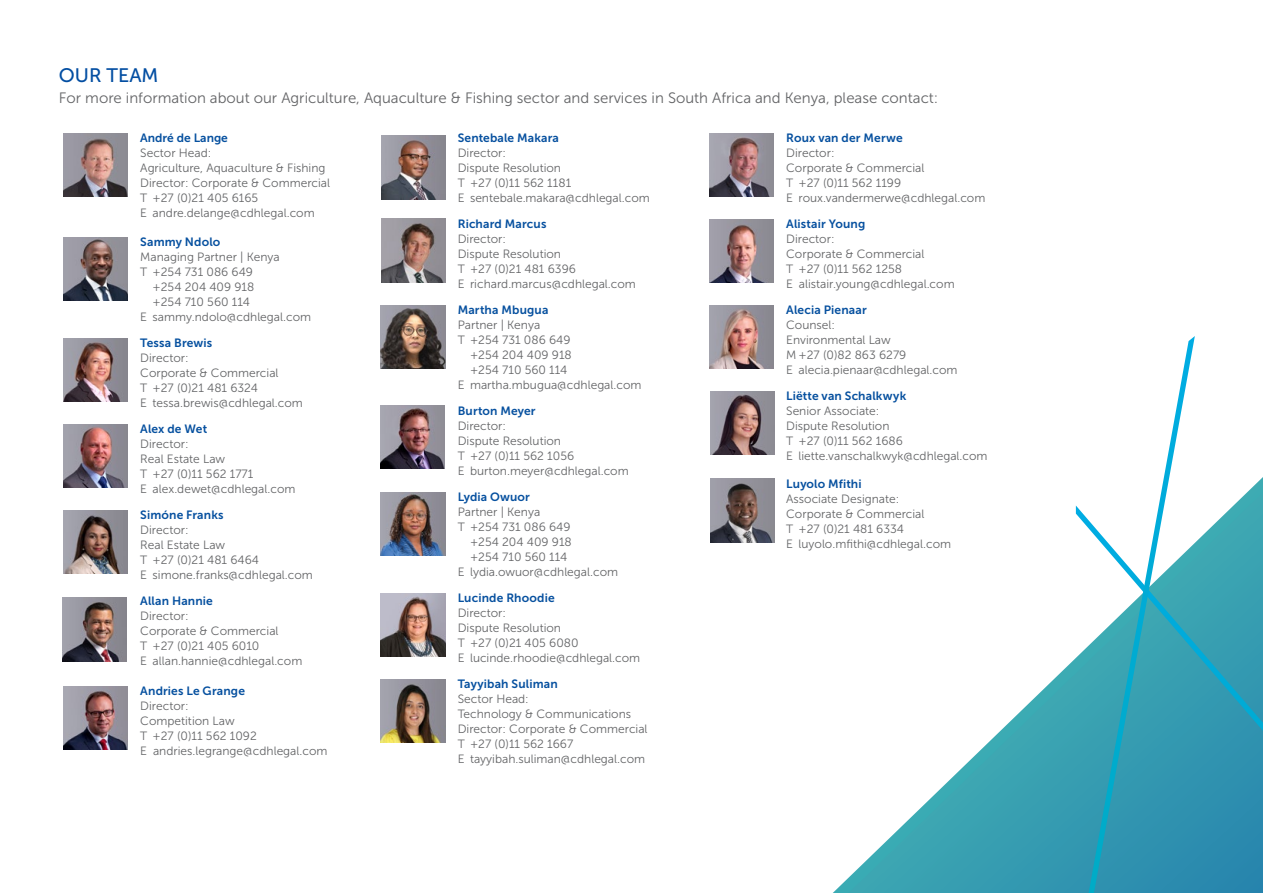
<style>
.page{position:relative;width:1263px;height:893px;background:#fff}
.page>*{position:absolute;margin:0;border:0;box-sizing:border-box;transform-origin:0 0}
.t1{font:19.5px "Museo Sans 500";color:#034ea2}
.t2{font:15px "Museo Sans 300";color:#636466}
.t3{font:12px/15px "Museo Sans 300";color:#636466}
.t4{font:12px "Museo Sans 700";letter-spacing:.01em;color:#06509f}
</style>
<div class="page">
<svg style="left:833px;top:477px;width:430px;height:416px"></svg>
<svg style="left:1076px;top:505px;width:187px;height:226px;background:#51adbd"></svg>
<img style="left:63px;top:133px;width:65px;height:64px">
<img style="left:63px;top:237px;width:65px;height:64px">
<img style="left:63px;top:338px;width:65px;height:64px">
<img style="left:63px;top:424px;width:65px;height:64px">
<img style="left:63px;top:510px;width:65px;height:64px">
<img style="left:381px;top:305px;width:64px;height:64px">
<img style="left:381px;top:492px;width:64px;height:64px">
<img style="left:381px;top:593px;width:64px;height:64px">
<img style="left:381px;top:679px;width:64px;height:64px">
<img style="left:63px;top:686px;width:65px;height:64px">
<img style="left:709px;top:133px;width:64px;height:64px">
<img style="left:709px;top:219px;width:64px;height:64px">
<img style="left:709px;top:305px;width:64px;height:64px">
<svg style="left:1088px;top:336px;width:107px;height:557px"></svg>
<img style="left:381px;top:219px;width:65px;height:63px">
<img style="left:381px;top:136px;width:64px;height:63px">
<img style="left:62px;top:598px;width:65px;height:63px">
<img style="left:710px;top:391px;width:65px;height:64px">
<img style="left:380px;top:405px;width:64px;height:64px">
<img style="left:710px;top:479px;width:65px;height:63px">
<h1 class="t1" style="left:59px;top:65px;width:101px">OUR TEAM</h1>
<p class="t2" style="left:59px;top:90px;width:881px">For more information about our Agriculture, Aquaculture &amp; Fishing sector and services in South Africa and Kenya, please contact:</p>
<p class="t4" style="left:140px;top:131px;width:89px">André de Lange</p>
<p class="t3" style="left:140px;top:146px;width:191px">Sector Head:<br>Agriculture, Aquaculture &amp; Fishing<br>Director: Corporate &amp; Commercial<br>T +27 (0)21 405 6165<br>E andre.delange@cdhlegal.com</p>
<p class="t4" style="left:140px;top:236px;width:82px">Sammy Ndolo</p>
<p class="t3" style="left:140px;top:250px;width:141px">Managing Partner | Kenya</p>
<p class="t3" style="left:140px;top:265px;width:114px">T +254 731 086 649</p>
<p class="t3" style="left:153px;top:280px;width:103px">+254 204 409 918</p>
<p class="t3" style="left:153px;top:295px;width:99px">+254 710 560 114</p>
<p class="t3" style="left:140px;top:310px;width:172px">E sammy.ndolo@cdhlegal.com</p>
<p class="t4" style="left:140px;top:337px;width:74px">Tessa Brewis</p>
<p class="t3" style="left:140px;top:351px;width:164px">Director:<br>Corporate &amp; Commercial<br>T +27 (0)21 481 6324<br>E tessa.brewis@cdhlegal.com</p>
<p class="t4" style="left:140px;top:423px;width:68px">Alex de Wet</p>
<p class="t3" style="left:140px;top:437px;width:157px">Director:<br>Real Estate Law<br>T +27 (0)11 562 1771<br>E alex.dewet@cdhlegal.com</p>
<p class="t4" style="left:140px;top:509px;width:85px">Simóne Franks</p>
<p class="t3" style="left:140px;top:523px;width:174px">Director:<br>Real Estate Law<br>T +27 (0)21 481 6464<br>E simone.franks@cdhlegal.com</p>
<p class="t4" style="left:140px;top:595px;width:74px">Allan Hannie</p>
<p class="t3" style="left:140px;top:609px;width:164px">Director:<br>Corporate &amp; Commercial<br>T +27 (0)21 405 6010<br>E allan.hannie@cdhlegal.com</p>
<p class="t4" style="left:140px;top:684px;width:106px">Andries Le Grange</p>
<p class="t3" style="left:140px;top:699px;width:189px">Director:<br>Competition Law<br>T +27 (0)11 562 1092<br>E andries.legrange@cdhlegal.com</p>
<p class="t4" style="left:458px;top:131px;width:103px">Sentebale Makara</p>
<p class="t3" style="left:458px;top:146px;width:194px">Director:<br>Dispute Resolution<br>T +27 (0)11 562 1181<br>E sentebale.makara@cdhlegal.com</p>
<p class="t4" style="left:458px;top:217px;width:90px">Richard Marcus</p>
<p class="t3" style="left:458px;top:232px;width:180px">Director:<br>Dispute Resolution<br>T +27 (0)21 481 6396<br>E richard.marcus@cdhlegal.com</p>
<p class="t4" style="left:458px;top:303px;width:92px">Martha Mbugua</p>
<p class="t3" style="left:458px;top:318px;width:84px">Partner | Kenya</p>
<p class="t3" style="left:458px;top:333px;width:114px">T +254 731 086 649</p>
<p class="t3" style="left:470px;top:348px;width:103px">+254 204 409 918</p>
<p class="t3" style="left:470px;top:363px;width:99px">+254 710 560 114</p>
<p class="t3" style="left:458px;top:378px;width:185px">E martha.mbugua@cdhlegal.com</p>
<p class="t4" style="left:458px;top:404px;width:79px">Burton Meyer</p>
<p class="t3" style="left:458px;top:419px;width:173px">Director:<br>Dispute Resolution<br>T +27 (0)11 562 1056<br>E burton.meyer@cdhlegal.com</p>
<p class="t4" style="left:458px;top:490px;width:74px">Lydia Owuor</p>
<p class="t3" style="left:458px;top:505px;width:84px">Partner | Kenya</p>
<p class="t3" style="left:458px;top:520px;width:114px">T +254 731 086 649</p>
<p class="t3" style="left:470px;top:535px;width:103px">+254 204 409 918</p>
<p class="t3" style="left:470px;top:550px;width:99px">+254 710 560 114</p>
<p class="t3" style="left:458px;top:565px;width:162px">E lydia.owuor@cdhlegal.com</p>
<p class="t4" style="left:458px;top:591px;width:98px">Lucinde Rhoodie</p>
<p class="t3" style="left:458px;top:606px;width:184px">Director:<br>Dispute Resolution<br>T +27 (0)21 405 6080<br>E lucinde.rhoodie@cdhlegal.com</p>
<p class="t4" style="left:458px;top:677px;width:102px">Tayyibah Suliman</p>
<p class="t3" style="left:458px;top:692px;width:191px">Sector Head:<br>Technology &amp; Communications<br>Director: Corporate &amp; Commercial<br>T +27 (0)11 562 1667<br>E tayyibah.suliman@cdhlegal.com</p>
<p class="t4" style="left:786px;top:131px;width:118px">Roux van der Merwe</p>
<p class="t3" style="left:786px;top:146px;width:201px">Director:<br>Corporate &amp; Commercial<br>T +27 (0)11 562 1199<br>E roux.vandermerwe@cdhlegal.com</p>
<p class="t4" style="left:786px;top:217px;width:81px">Alistair Young</p>
<p class="t3" style="left:786px;top:232px;width:170px">Director:<br>Corporate &amp; Commercial<br>T +27 (0)11 562 1258<br>E alistair.young@cdhlegal.com</p>
<p class="t4" style="left:786px;top:303px;width:82px">Alecia Pienaar</p>
<p class="t3" style="left:786px;top:318px;width:173px">Counsel:<br>Environmental Law<br>M +27 (0)82 863 6279<br>E alecia.pienaar@cdhlegal.com</p>
<p class="t4" style="left:786px;top:389px;width:122px">Liëtte van Schalkwyk</p>
<p class="t3" style="left:786px;top:404px;width:203px">Senior Associate:<br>Dispute Resolution<br>T +27 (0)11 562 1686<br>E liette.vanschalkwyk@cdhlegal.com</p>
<p class="t4" style="left:786px;top:477px;width:77px">Luyolo Mfithi</p>
<p class="t3" style="left:786px;top:491px;width:166px">Associate Designate:<br>Corporate &amp; Commercial<br>T +27 (0)21 481 6334<br>E luyolo.mfithi@cdhlegal.com</p>
</div>
